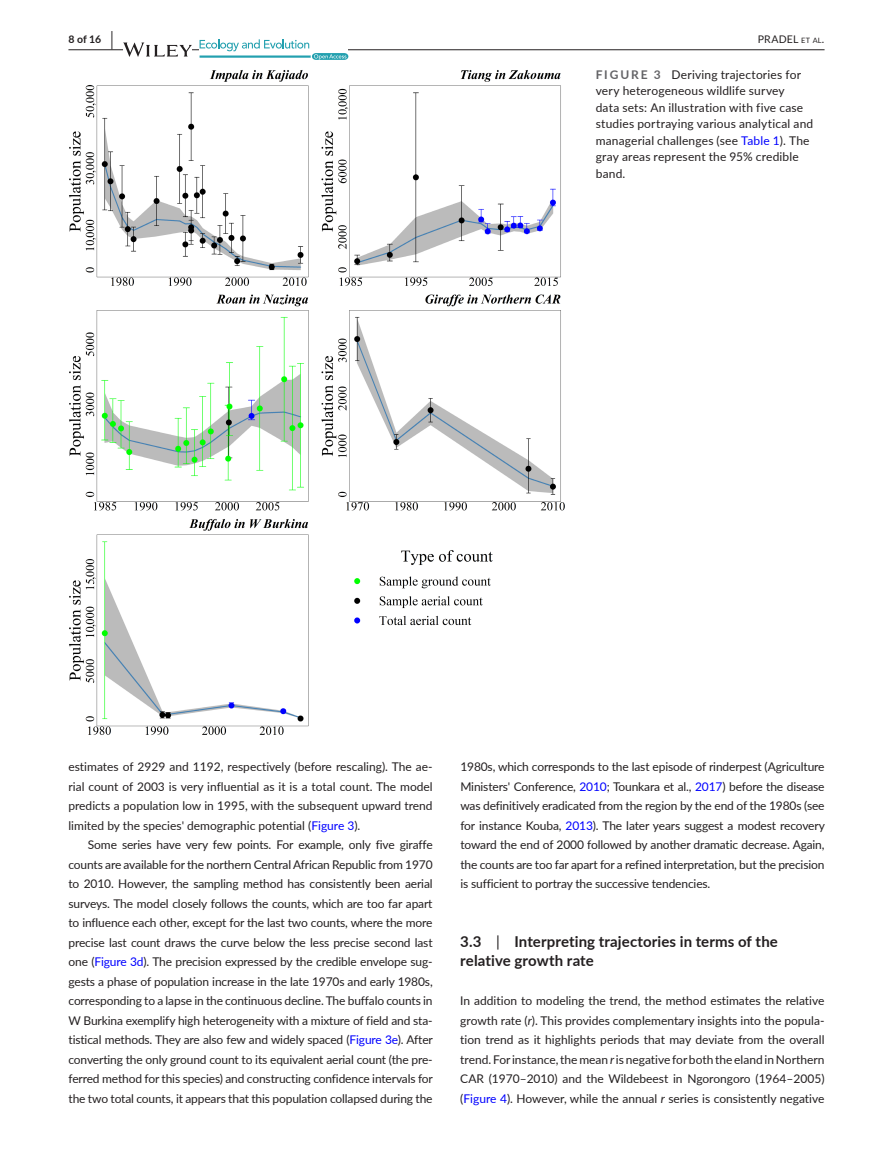
<style>
.page{position:relative;width:893px;height:1174px;background:#fff}
.page>*{position:absolute;margin:0;border:0;box-sizing:border-box;transform-origin:0 0}
.t1{font:700 15px/19.5px "Lato";letter-spacing:.005em;color:#231f20}
.t2{font:12px/19.5px "Lato";color:#231f20;text-align:justify}
.t3{font:10.5px "Lato";letter-spacing:.02em;color:#231f20}
.t4{font:700 10.5px "Lato";color:#231f20}
.s1{font-size:19.5px}
.s2{font-size:7.35px}
.s3{font-weight:700;color:#636366}
.s4{color:#00f}
.s5{font-weight:400}
.s6{font-style:italic}
</style>
<div class="page">
<hr style="left:68px;top:49px;width:756px;height:1px;background:#231f20">
<svg style="left:123px;top:42px;width:69px;height:15px"></svg>
<svg style="left:200px;top:39px;width:148px;height:21px"></svg>
<img style="left:69px;top:70px;width:496px;height:665px">
<p class="t4" style="left:68px;top:31px;width:46px">8 of 16 <span class="s1">|</span></p>
<p class="t3" style="left:758px;top:31px;width:68px">PRADEL <span class="s2">et al</span>.</p>
<p class="t2" style="left:596px;top:66px;width:219px;line-height:16.5px;text-align:left"><span class="s3">FIGURE 3</span> Deriving trajectories for very heterogeneous wildlife survey<br>data sets: An illustration with five case studies portraying various analytical and managerial challenges (see <span class="s4">Table 1</span>). The gray areas represent the 95% credible band.</p>
<p class="t2" style="left:68px;top:756px;width:366px">estimates of 2929 and 1192, respectively (before rescaling). The ae&shy;rial count of 2003 is very influential as it is a total count. The model predicts a population low in 1995, with the subsequent upward trend limited by the species' demographic potential (<span class="s4">Figure 3</span>).</p>
<p class="t2" style="left:68px;top:834px;width:366px;text-indent:19px">Some series have very few points. For example, only five giraffe counts are available for the northern Central African Republic from 1970 to 2010. However, the sampling method has consistently been aerial surveys. The model closely follows the counts, which are too far apart to influence each other, except for the last two counts, where the more precise last count draws the curve below the less precise second last one (<span class="s4">Figure 3d</span>). The precision expressed by the credible envelope sug&shy;gests a phase of population increase in the late 1970s and early 1980s, corresponding to a lapse in the continuous decline. The buffalo counts in W Burkina exemplify high heterogeneity with a mixture of field and sta&shy;tistical methods. They are also few and widely spaced (<span class="s4">Figure 3e</span>). After converting the only ground count to its equivalent aerial count (the pre&shy;ferred method for this species) and constructing confidence intervals for the two total counts, it appears that this population collapsed during the</p>
<p class="t2" style="left:460px;top:756px;width:366px">1980s, which corresponds to the last episode of rinderpest (Agriculture Ministers' Conference, <span class="s4">2010</span>; Tounkara et al., <span class="s4">2017</span>) before the disease was definitively eradicated from the region by the end of the 1980s (see for instance Kouba, <span class="s4">2013</span>). The later years suggest a modest recovery toward the end of 2000 followed by another dramatic decrease. Again, the counts are too far apart for a refined interpretation, but the precision is sufficient to portray the successive tendencies.</p>
<p class="t1" style="left:460px;top:931px;width:319px">3.3 <span class="s5">|</span> Interpreting trajectories in terms of the relative growth rate</p>
<p class="t2" style="left:460px;top:990px;width:366px">In addition to modeling the trend, the method estimates the relative growth rate (<span class="s6">r</span>). This provides complementary insights into the popula&shy;tion trend as it highlights periods that may deviate from the overall trend. For instance, the mean <span class="s6">r</span> is negative for both the eland in Northern CAR (1970–2010) and the Wildebeest in Ngorongoro (1964–2005) (<span class="s4">Figure 4</span>). However, while the annual <span class="s6">r</span> series is consistently negative</p>
</div>
